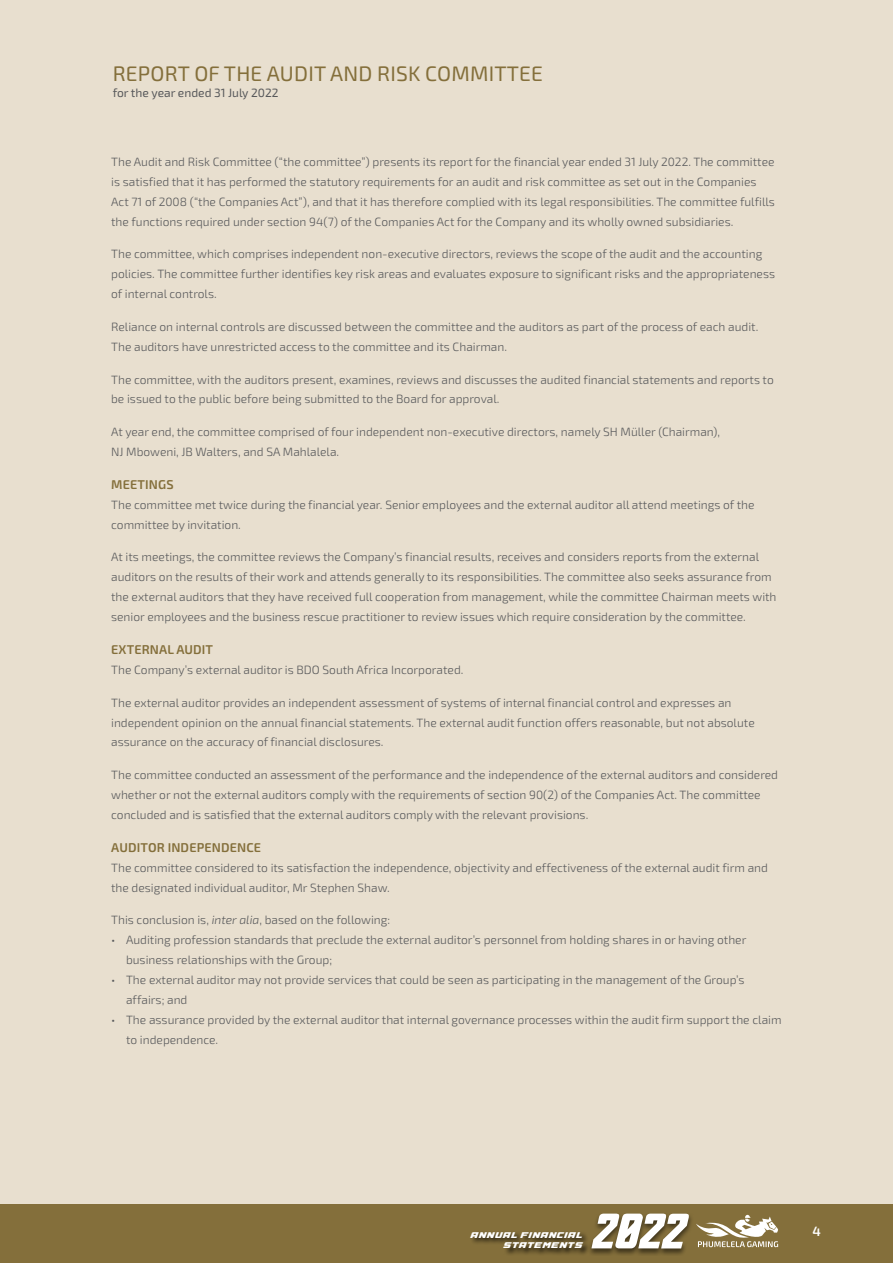
<style>
.page{position:relative;width:893px;height:1263px;background:#e8dfcf}
.page>*{position:absolute;margin:0;border:0;box-sizing:border-box;transform-origin:0 0}
.t1{font:21px "Exo 2.0";letter-spacing:.01em;color:#846f3b}
.t2{font:600 13.5px "Exo 2.0";color:#fff}
.t3{font:600 12.75px "Exo 2.0";letter-spacing:.01em;color:#846f3b}
.t4{font:300 12px/20px "Exo 2.0";color:#58595b}
.t5{font:12px "Exo 2.0";color:#58595b}
.t6{font:9.3px "A4 SPEED Bold";letter-spacing:.06em;color:#fff}
.s1{font-style:italic}
</style>
<div class="page">
<div style="left:0;top:1204px;width:893px;height:59px;background:#846f3b"></div>
<svg style="left:696px;top:1215px;width:82px;height:32px"></svg>
<div style="left:587px;top:1212px;width:83px;height:44px;background:#000;opacity:.53"></div>
<div style="left:657px;top:1212px;width:37px;height:44px;background:#000;opacity:.53"></div>
<svg style="left:591px;top:1213px;width:98px;height:35px"></svg>
<div style="left:469px;top:1230px;width:121px;height:26px;background:#000;opacity:.75"></div>
<h1 class="t1" style="left:113px;top:61px;width:432px">REPORT OF THE AUDIT AND RISK COMMITTEE</h1>
<p class="t5" style="left:113px;top:86px;width:167px">for the year ended 31 July 2022</p>
<p class="t4" style="left:111px;top:152px;width:665px">The Audit and Risk Committee (“the committee”) presents its report for the financial year ended 31 July 2022. The committee is satisfied that it has performed the statutory requirements for an audit and risk committee as set out in the Companies Act 71 of 2008 (“the Companies Act”), and that it has therefore complied with its legal responsibilities. The committee fulfills the functions required under section 94(7) of the Companies Act for the Company and its wholly owned subsidiaries.</p>
<p class="t4" style="left:111px;top:244px;width:665px">The committee, which comprises independent non-executive directors, reviews the scope of the audit and the accounting policies. The committee further identifies key risk areas and evaluates exposure to significant risks and the appropriateness of internal controls.</p>
<p class="t4" style="left:111px;top:317px;width:649px">Reliance on internal controls are discussed between the committee and the auditors as part of the process of each audit.<br>The auditors have unrestricted access to the committee and its Chairman.</p>
<p class="t4" style="left:111px;top:370px;width:664px">The committee, with the auditors present, examines, reviews and discusses the audited financial statements and reports to be issued to the public before being submitted to the Board for approval.</p>
<p class="t4" style="left:111px;top:422px;width:610px">At year end, the committee comprised of four independent non-executive directors, namely SH Müller (Chairman),<br>NJ Mboweni, JB Walters, and SA Mahlalela.</p>
<p class="t3" style="left:111px;top:477px;width:64px">MEETINGS</p>
<p class="t4" style="left:111px;top:495px;width:645px">The committee met twice during the financial year. Senior employees and the external auditor all attend meetings of the committee by invitation.</p>
<p class="t4" style="left:111px;top:547px;width:667px">At its meetings, the committee reviews the Company’s financial results, receives and considers reports from the external auditors on the results of their work and attends generally to its responsibilities. The committee also seeks assurance from the external auditors that they have received full cooperation from management, while the committee Chairman meets with senior employees and the business rescue practitioner to review issues which require consideration by the committee.</p>
<p class="t3" style="left:111px;top:642px;width:103px">EXTERNAL AUDIT</p>
<p class="t4" style="left:111px;top:660px;width:354px">The Company’s external auditor is BDO South Africa Incorporated.</p>
<p class="t4" style="left:111px;top:693px;width:645px">The external auditor provides an independent assessment of systems of internal financial control and expresses an independent opinion on the annual financial statements. The external audit function offers reasonable, but not absolute assurance on the accuracy of financial disclosures.</p>
<p class="t4" style="left:111px;top:765px;width:668px">The committee conducted an assessment of the performance and the independence of the external auditors and considered whether or not the external auditors comply with the requirements of section 90(2) of the Companies Act. The committee concluded and is satisfied that the external auditors comply with the relevant provisions.</p>
<p class="t3" style="left:111px;top:840px;width:151px">AUDITOR INDEPENDENCE</p>
<p class="t4" style="left:111px;top:858px;width:658px">The committee considered to its satisfaction the independence, objectivity and effectiveness of the external audit firm and the designated individual auditor, Mr Stephen Shaw.</p>
<p class="t4" style="left:111px;top:910px;width:281px">This conclusion is, <span class="s1">inter alia</span>, based on the following:</p>
<p class="t4" style="left:126px;top:930px;width:622px;text-indent:-15px">• Auditing profession standards that preclude the external auditor’s personnel from holding shares in or having other business relationships with the Group;</p>
<p class="t4" style="left:126px;top:970px;width:620px;text-indent:-15px">• The external auditor may not provide services that could be seen as participating in the management of the Group’s affairs; and</p>
<p class="t4" style="left:126px;top:1010px;width:657px;text-indent:-15px">• The assurance provided by the external auditor that internal governance processes within the audit firm support the claim to independence.</p>
<p class="t6" style="left:471px;top:1229px;width:113px">ANNUAL FINANCIAL</p>
<p class="t2" style="left:812px;top:1223px;width:10px">4</p>
<p class="t6" style="left:504px;top:1240px;width:80px">STATEMENTS</p>
</div>
